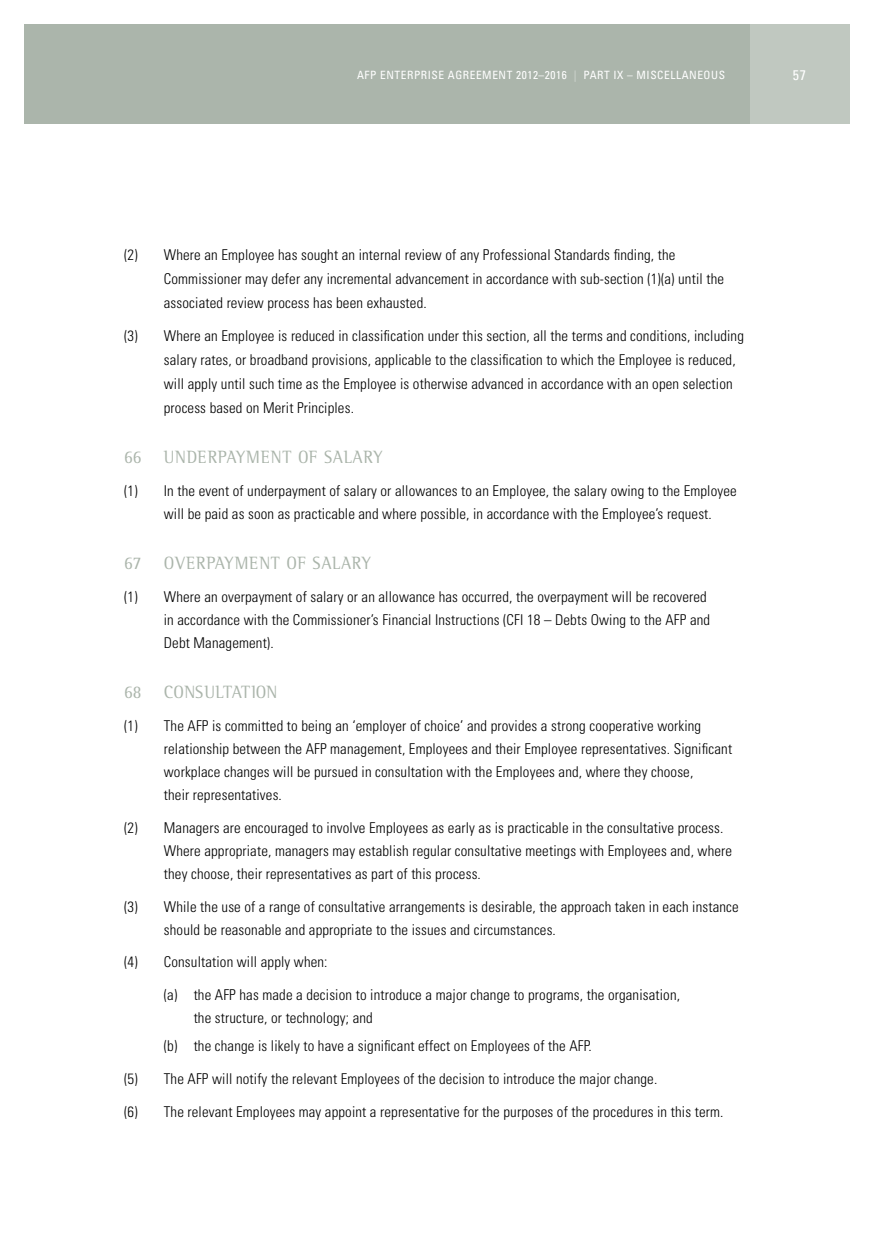
<style>
.page{position:relative;width:874px;height:1241px;background:#fff}
.page>*{position:absolute;margin:0;border:0;box-sizing:border-box;transform-origin:0 0}
.t1{font:17.5px "AFP Serif Pro";letter-spacing:.02em;color:#abb5ab}
.t2{font:17.5px "AFP Serif Pro";letter-spacing:-.005em;color:#abb5ab}
.t3{font:300 condensed 14.88px/22.9px "Univers";letter-spacing:.01em;color:#000}
.t4{font:condensed 14px "Univers";color:#fff}
.t5{font:condensed 11.38px "Univers";letter-spacing:.05em;color:#fff}
.s1{color:#d5dad5}
</style>
<div class="page">
<div style="left:749px;top:25px;width:99px;height:99px;background:#c0c8c0"></div>
<div style="left:25px;top:25px;width:724px;height:99px;background:#abb5ab"></div>
<p class="t5" style="left:357px;top:68px;width:287px">AFP ENTERPRISE AGREEMENT 2012–2016 <span class="s1">|</span> PART IX – MISC</p>
<p class="t5" style="left:663px;top:68px;width:48px">ELLAN EOUS</p>
<p class="t4" style="left:792px;top:66px;width:15px">57</p>
<p class="t3" style="left:164px;top:243px;width:561px;line-height:23.8px;text-indent:-40px">(2) Where an Employee has sought an internal review of any Professional Standards finding, the<br>Commissioner may defer any incremental advancement in accordance with sub-section (1)(a) until the associated review process has been exhausted.</p>
<p class="t3" style="left:164px;top:324px;width:581px;line-height:23.8px;text-indent:-40px">(3) Where an Employee is reduced in classification under this section, all the terms and conditions, including salary rates, or broadband provisions, applicable to the classification to which the Employee is reduced, will apply until such time as the Employee is otherwise advanced in accordance with an open selection process based on Merit Principles.</p>
<h3 class="t1" style="left:124px;top:444px;width:19px">66</h3>
<h3 class="t1" style="left:164px;top:444px;width:220px">UNDERPAYMENT OF SALARY</h3>
<p class="t3" style="left:164px;top:479px;width:574px;text-indent:-40px">(1) In the event of underpayment of salary or allowances to an Employee, the salary owing to the Employee will be paid as soon as practicable and where possible, in accordance with the Employee’s request.</p>
<h3 class="t1" style="left:124px;top:550px;width:19px">67</h3>
<h3 class="t1" style="left:164px;top:550px;width:209px">OVERPAYMENT OF SALARY</h3>
<p class="t3" style="left:164px;top:585px;width:547px;text-indent:-40px">(1) Where an overpayment of salary or an allowance has occurred, the overpayment will be recovered in accordance with the Commissioner’s Financial Instructions (CFI 18 – Debts Owing to the AFP and<br>Debt Management).</p>
<h3 class="t1" style="left:124px;top:679px;width:19px">68</h3>
<h3 class="t2" style="left:164px;top:679px;width:115px">CONSULTATION</h3>
<p class="t3" style="left:164px;top:714px;width:569px;text-indent:-40px">(1) The AFP is committed to being an ‘employer of choice’ and provides a strong cooperative working relationship between the AFP management, Employees and their Employee representatives. Significant workplace changes will be pursued in consultation with the Employees and, where they choose,<br>their representatives.</p>
<p class="t3" style="left:164px;top:816px;width:569px;text-indent:-40px">(2) Managers are encouraged to involve Employees as early as is practicable in the consultative process.<br>Where appropriate, managers may establish regular consultative meetings with Employees and, where they choose, their representatives as part of this process.</p>
<p class="t3" style="left:164px;top:894px;width:576px;text-indent:-40px">(3) While the use of a range of consultative arrangements is desirable, the approach taken in each instance should be reasonable and appropriate to the issues and circumstances.</p>
<p class="t3" style="left:124px;top:950px;width:205px">(4) Consultation will apply when:</p>
<p class="t3" style="left:193px;top:983px;width:487px;text-indent:-30px">(a) the AFP has made a decision to introduce a major change to programs, the organisation, the structure, or technology; and</p>
<p class="t3" style="left:164px;top:1034px;width:429px">(b) the change is likely to have a significant effect on Employees of the AFP.</p>
<p class="t3" style="left:124px;top:1067px;width:534px">(5) The AFP will notify the relevant Employees of the decision to introduce the major change.</p>
<p class="t3" style="left:124px;top:1100px;width:600px">(6) The relevant Employees may appoint a representative for the purposes of the procedures in this term.</p>
</div>
